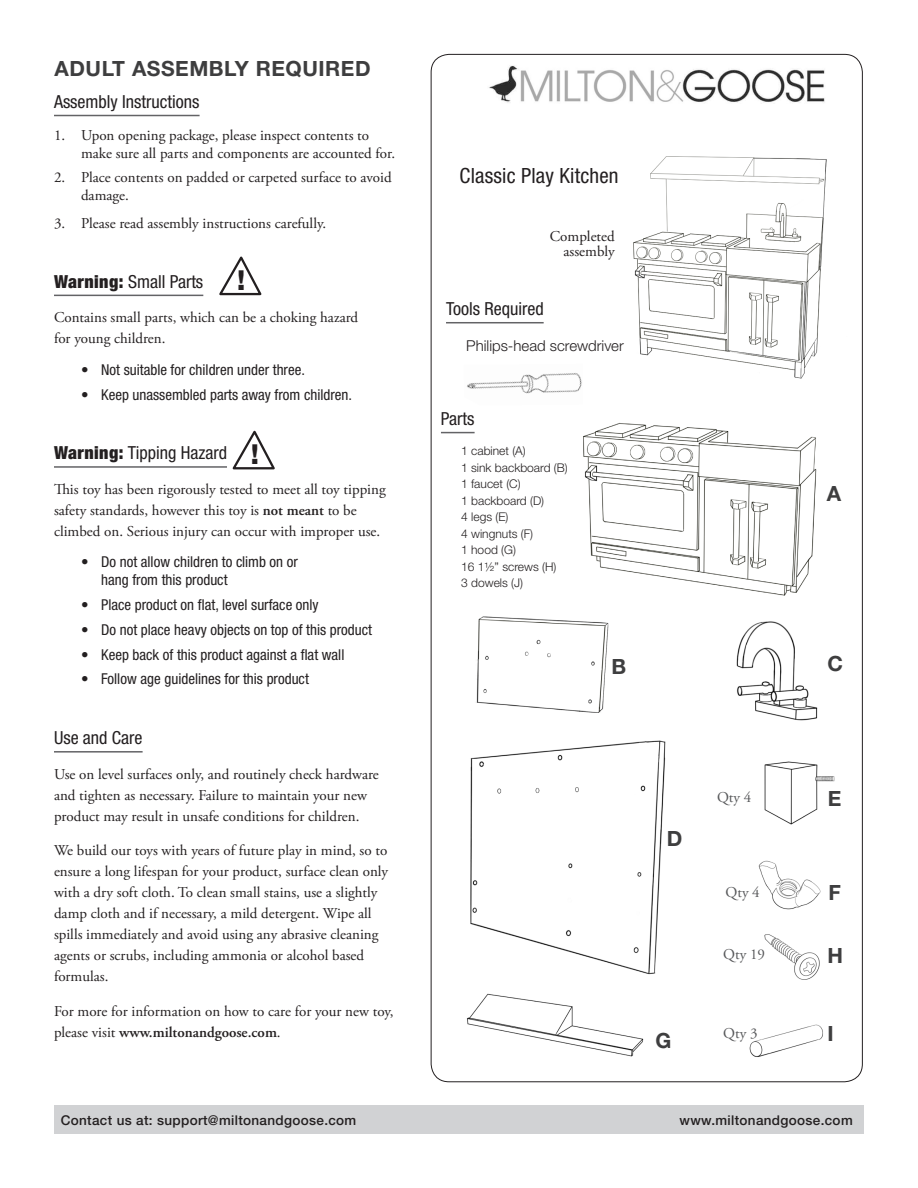
<style>
.page{position:relative;width:918px;height:1188px;background:#fff}
.page>*{position:absolute;margin:0;border:0;box-sizing:border-box;transform-origin:0 0}
.t1{font:800 27.6px "Helvetica Neue LT Std";color:#231f20}
.body{font:700 21px "Helvetica Neue LT Std";letter-spacing:.025em;color:#3e3e3f}
.subhead_bigger{font:condensed 21px "Helvetica Neue LT Std";letter-spacing:.01em;color:#231f20}
.subhead{font:condensed 18px "Helvetica Neue LT Std";color:#231f20}
.body-2{font:15px/21px "Adobe Garamond Pro";color:#231f20}
.t2{font:condensed 15px/18px "Helvetica Neue LT Std";color:#231f20}
.List_Paragraph{font:300 15px "Helvetica Neue LT Std";color:#231f20}
.t3{font:15px "Adobe Garamond Pro";color:#57585a}
.t4{font:500 13.5px "Helvetica Neue LT Std";letter-spacing:.025em;color:#231f20}
.List_Paragraph-2{font:300 12px "Helvetica Neue LT Std";color:#231f20}
.s1{font-weight:900}
.s2{font-weight:600}
</style>
<div class="page">
<img style="left:489px;top:65px;width:336px;height:38px">
<div style="left:54px;top:1106px;width:810px;height:28px;background:#d1d2d4"></div>
<img style="left:749px;top:1024px;width:74px;height:33px">
<img style="left:764px;top:761px;width:71px;height:64px">
<img style="left:470px;top:740px;width:196px;height:235px">
<img style="left:583px;top:423px;width:234px;height:173px">
<hr style="left:54px;top:115px;width:146px;height:1px;background:#636366">
<hr style="left:54px;top:295px;width:149px;height:1px;background:#636366">
<hr style="left:54px;top:466px;width:173px;height:2px;background:#636366">
<hr style="left:54px;top:751px;width:89px;height:2px;background:#636366">
<img style="left:467px;top:373px;width:115px;height:21px">
<img style="left:736px;top:621px;width:82px;height:100px">
<img style="left:764px;top:934px;width:56px;height:46px">
<img style="left:758px;top:860px;width:63px;height:50px">
<svg style="left:219px;top:256px;width:43px;height:40px"></svg>
<svg style="left:232px;top:430px;width:43px;height:40px"></svg>
<img style="left:476px;top:616px;width:133px;height:97px">
<img style="left:467px;top:993px;width:177px;height:64px">
<hr style="left:441px;top:432px;width:34px;height:1px;background:#636366">
<img style="left:633px;top:156px;width:194px;height:223px">
<hr style="left:446px;top:322px;width:98px;height:1px;background:#636366">
<p class="body" style="left:55px;top:55px;width:318px">ADULT ASSEMBLY REQUIRED</p>
<p class="subhead" style="left:54px;top:91px;width:147px">Assembly Instructions</p>
<p class="body-2" style="left:81px;top:126px;width:316px;line-height:18px;text-indent:-27px">1. Upon opening package, please inspect contents to make sure all parts and components are accounted for.</p>
<p class="body-2" style="left:81px;top:169px;width:312px;line-height:18px;text-indent:-27px">2. Place contents on padded or carpeted surface to avoid damage.</p>
<p class="body-2" style="left:54px;top:213px;width:274px">3. Please read assembly instructions carefully.</p>
<p class="t1" style="left:237px;top:263px;width:10px">!</p>
<p class="subhead" style="left:54px;top:271px;width:151px"><span class="s1">Warning:</span> Small Parts</p>
<p class="body-2" style="left:54px;top:308px;width:306px">Contains small parts, which can be a choking hazard for young children.</p>
<p class="t2" style="left:81px;top:360px;width:226px">• Not suitable for children under three.</p>
<p class="t2" style="left:81px;top:385px;width:273px">• Keep unassembled parts away from children.</p>
<p class="t1" style="left:251px;top:438px;width:10px">!</p>
<p class="subhead" style="left:54px;top:443px;width:175px"><span class="s1">Warning:</span> Tipping Hazard</p>
<p class="body-2" style="left:54px;top:479px;width:333px">This toy has been rigorously tested to meet all toy tipping safety standards, however this toy is <span class="s2">not meant</span> to be climbed on. Serious injury can occur with improper use.</p>
<p class="t2" style="left:101px;top:553px;width:198px;text-indent:-20px">• Do not allow children to climb on or hang from this product</p>
<p class="t2" style="left:81px;top:596px;width:239px">• Place product on flat, level surface only</p>
<p class="t2" style="left:81px;top:621px;width:292px">• Do not place heavy objects on top of this product</p>
<p class="t2" style="left:81px;top:645px;width:265px">• Keep back of this product against a flat wall</p>
<p class="t2" style="left:81px;top:670px;width:229px">• Follow age guidelines for this product</p>
<p class="subhead" style="left:54px;top:728px;width:90px">Use and Care</p>
<p class="body-2" style="left:54px;top:764px;width:326px">Use on level surfaces only, and routinely check hardware and tighten as necessary. Failure to maintain your new product may result in unsafe conditions for children.</p>
<p class="body-2" style="left:54px;top:841px;width:336px">We build our toys with years of future play in mind, so to ensure a long lifespan for your product, surface clean only with a dry soft cloth. To clean small stains, use a slightly damp cloth and if necessary, a mild detergent. Wipe all spills immediately and avoid using any abrasive cleaning agents or scrubs, including ammonia or alcohol based formulas.</p>
<p class="body-2" style="left:54px;top:1001px;width:341px">For more for information on how to care for your new toy, please visit <span class="s2">www.miltonandgoose.com</span>.</p>
<p class="subhead_bigger" style="left:460px;top:164px;width:161px">Classic Play Kitchen</p>
<p class="body-2" style="left:550px;top:229px;width:66px;line-height:15px;text-align:right">Completed assembly</p>
<p class="subhead" style="left:446px;top:298px;width:99px">Tools Required</p>
<p class="List_Paragraph" style="left:466px;top:337px;width:159px">Philips-head screwdriver</p>
<p class="subhead" style="left:441px;top:408px;width:35px">Parts</p>
<p class="List_Paragraph-2" style="left:461px;top:443px;width:66px">1 cabinet (A)</p>
<p class="List_Paragraph-2" style="left:461px;top:460px;width:108px">1 sink backboard (B)</p>
<p class="List_Paragraph-2" style="left:461px;top:476px;width:61px">1 faucet (C)</p>
<p class="List_Paragraph-2" style="left:461px;top:493px;width:84px">1 backboard (D)</p>
<p class="List_Paragraph-2" style="left:461px;top:509px;width:49px">4 legs (E)</p>
<p class="List_Paragraph-2" style="left:461px;top:526px;width:74px">4 wingnuts (F)</p>
<p class="List_Paragraph-2" style="left:461px;top:542px;width:56px">1 hood (G)</p>
<p class="List_Paragraph-2" style="left:461px;top:559px;width:97px">16 11/2” screws (H)</p>
<p class="List_Paragraph-2" style="left:461px;top:575px;width:63px">3 dowels (J)</p>
<p class="body" style="left:612px;top:654px;width:16px">B</p>
<p class="body" style="left:827px;top:480px;width:16px">A</p>
<p class="body" style="left:828px;top:650px;width:17px">C</p>
<p class="body" style="left:667px;top:825px;width:17px">D</p>
<p class="body" style="left:656px;top:1028px;width:17px">G</p>
<p class="t3" style="left:717px;top:788px;width:36px">Qty 4</p>
<p class="body" style="left:828px;top:785px;width:15px">E</p>
<p class="t3" style="left:725px;top:883px;width:36px">Qty 4</p>
<p class="body" style="left:829px;top:879px;width:14px">F</p>
<p class="t3" style="left:723px;top:946px;width:43px">Qty 19</p>
<p class="t3" style="left:723px;top:1024px;width:36px">Qty 3</p>
<p class="body" style="left:827px;top:942px;width:17px">H</p>
<p class="body" style="left:827px;top:1020px;width:8px">I</p>
<p class="t4" style="left:61px;top:1112px;width:297px">Contact us at: support@miltonandgoose.com</p>
<p class="t4" style="left:680px;top:1112px;width:175px">www.miltonandgoose.com</p>
</div>
